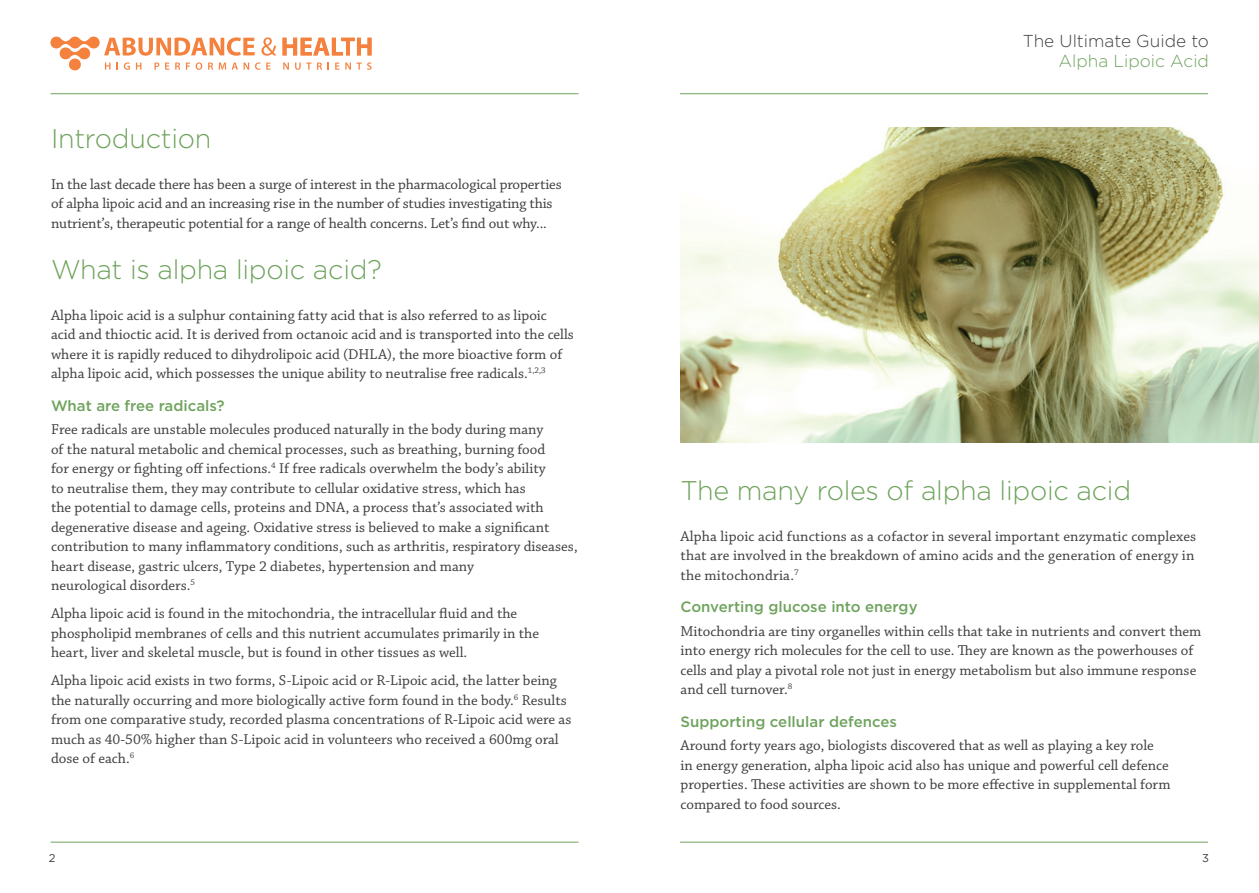
<style>
.page{position:relative;width:1259px;height:893px;background:#fff}
.page>*{position:absolute;margin:0;border:0;box-sizing:border-box;transform-origin:0 0}
.t1{font:300 27px "Gotham";letter-spacing:-.01em;color:#6fa35d}
.t2{font:300 17.25px "Gotham";color:#3e3e3f}
.t3{font:300 17.25px "Gotham";color:#6fa35d}
.t4{font:15px/19.5px "Chaparral Pro";color:#3e3e3f}
.t5{font:500 15px "Gotham";color:#6fa35d}
.t6{font:11.25px "Gotham";color:#3e3e3f}
</style>
<div class="page">
<hr style="left:680px;top:842px;width:528px;height:1px;background:#6fa35d">
<hr style="left:680px;top:93px;width:528px;height:1px;background:#6fa35d">
<svg style="left:282px;top:38px;width:89px;height:17px"></svg>
<svg style="left:50px;top:37px;width:226px;height:33px"></svg>
<svg style="left:283px;top:63px;width:6px;height:7px"></svg>
<svg style="left:295px;top:63px;width:16px;height:7px"></svg>
<svg style="left:317px;top:62px;width:5px;height:8px"></svg>
<svg style="left:335px;top:63px;width:4px;height:7px"></svg>
<svg style="left:345px;top:62px;width:26px;height:8px"></svg>
<hr style="left:50px;top:842px;width:528px;height:1px;background:#6fa35d">
<hr style="left:50px;top:93px;width:528px;height:1px;background:#6fa35d">
<img style="left:680px;top:128px;width:579px;height:314px">
<h1 class="t1" style="left:51px;top:121px;width:162px">Introduction</h1>
<p class="t4" style="left:51px;top:175px;width:512px">In the last decade there has been a surge of interest in the pharmacological properties of alpha lipoic acid and an increasing rise in the number of studies investigating this nutrient’s‚ therapeutic potential for a range of health concerns. Let’s find out why...</p>
<h1 class="t1" style="left:51px;top:252px;width:332px">What is alpha lipoic acid?</h1>
<p class="t4" style="left:51px;top:306px;width:524px">Alpha lipoic acid is a sulphur containing fatty acid that is also referred to as lipoic acid and thioctic acid. It is derived from octanoic acid and is transported into the cells where it is rapidly reduced to dihydrolipoic acid (DHLA), the more bioactive form of alpha lipoic acid, which possesses the unique ability to neutralise free radicals.<sup>1,2,3</sup></p>
<p class="t5" style="left:51px;top:396px;width:175px">What are free radicals?</p>
<p class="t4" style="left:51px;top:420px;width:528px">Free radicals are unstable molecules produced naturally in the body during many<br>of the natural metabolic and chemical processes, such as breathing, burning food<br>for energy or fighting off infections.<sup>4</sup> If free radicals overwhelm the body’s ability<br>to neutralise them, they may contribute to cellular oxidative stress, which has<br>the potential to damage cells, proteins and DNA, a process that’s associated with degenerative disease and ageing. Oxidative stress is believed to make a significant contribution to many inflammatory conditions, such as arthritis, respiratory diseases, heart disease, gastric ulcers, Type 2 diabetes, hypertension and many<br>neurological disorders.<sup>5</sup></p>
<p class="t4" style="left:51px;top:604px;width:489px">Alpha lipoic acid is found in the mitochondria, the intracellular fluid and the phospholipid membranes of cells and this nutrient accumulates primarily in the heart, liver and skeletal muscle, but is found in other tissues as well.</p>
<p class="t4" style="left:51px;top:671px;width:522px">Alpha lipoic acid exists in two forms, S-Lipoic acid or R-Lipoic acid, the latter being the naturally occurring and more biologically active form found in the body.<sup>6</sup> Results from one comparative study, recorded plasma concentrations of R-Lipoic acid were as much as 40-50% higher than S-Lipoic acid in volunteers who received a 600mg oral dose of each.<sup>6</sup></p>
<p class="t6" style="left:49px;top:850px;width:8px">2</p>
<p class="t2" style="left:1023px;top:30px;width:188px">The Ultimate Guide to</p>
<p class="t3" style="left:1058px;top:50px;width:152px">Alpha Lipoic Acid</p>
<h1 class="t1" style="left:680px;top:473px;width:452px">The many roles of alpha lipoic acid</h1>
<p class="t4" style="left:680px;top:527px;width:517px;text-align:justify">Alpha lipoic acid functions as a cofactor in several important enzymatic complexes that are involved in the breakdown of amino acids and the generation of energy in the mitochondria.<sup>7</sup></p>
<p class="t5" style="left:680px;top:597px;width:239px">Converting glucose into energy</p>
<p class="t4" style="left:680px;top:622px;width:522px">Mitochondria are tiny organelles within cells that take in nutrients and convert them into energy rich molecules for the cell to use. They are known as the powerhouses of cells and play a pivotal role not just in energy metabolism but also immune response and cell turnover.<sup>8</sup></p>
<p class="t5" style="left:680px;top:711px;width:218px">Supporting cellular defences</p>
<p class="t4" style="left:680px;top:736px;width:491px">Around forty years ago, biologists discovered that as well as playing a key role<br>in energy generation, alpha lipoic acid also has unique and powerful cell defence properties. These activities are shown to be more effective in supplemental form compared to food sources.</p>
<p class="t6" style="left:1202px;top:850px;width:8px">3</p>
</div>
